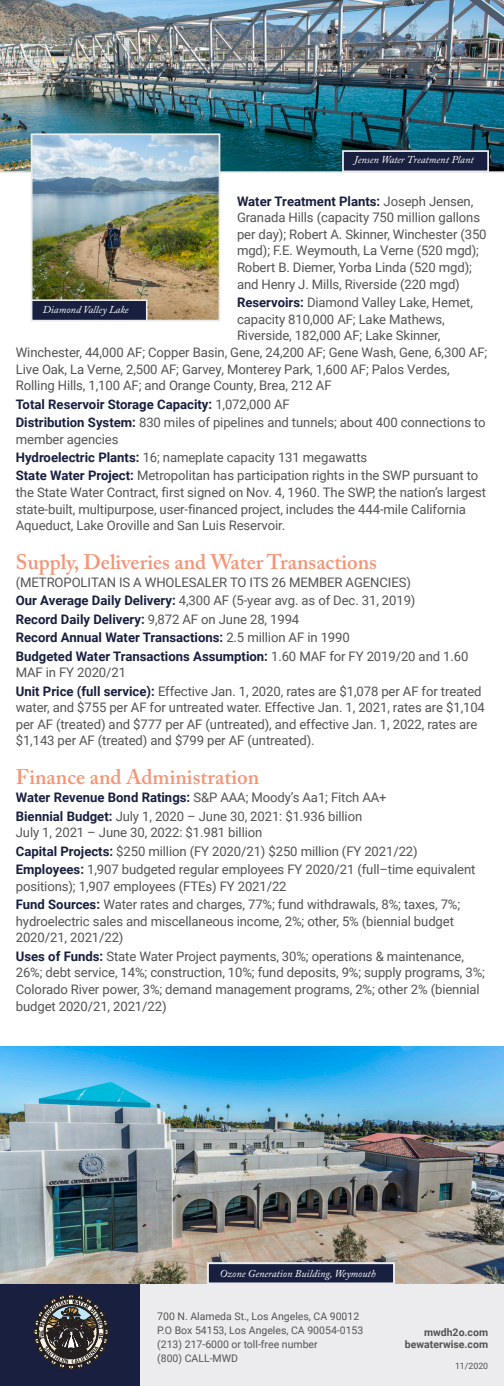
<style>
.page{position:relative;width:504px;height:1386px;background:#fff}
.page>*{position:absolute;margin:0;border:0;box-sizing:border-box;transform-origin:0 0}
.t1{font:600 21px "Adobe Caslon Pro";color:#f69476}
.t2{font:13.12px/16.6px "Roboto";letter-spacing:-.01em;color:#525352}
.t3{font:10.5px/14px "Roboto";color:#525352}
.t4{font:italic 10.5px "Adobe Caslon Pro";color:#fff}
.t5{font:700 10.5px/12.6px "Roboto";color:#525352;text-align:right}
.t6{font:8.75px "Roboto";color:#525352}
.s1{font-weight:700;color:#19203f}
</style>
<div class="page">
<img style="left:0;top:1047px;width:504px;height:237px">
<div style="left:0;top:1284px;width:140px;height:102px;background:#19203f"></div>
<div style="left:140px;top:1284px;width:364px;height:102px;background:#ececee"></div>
<svg style="left:32px;top:1293px;width:78px;height:78px"></svg>
<img style="left:0;top:0;width:504px;height:171px">
<div style="left:342px;top:150px;width:147px;height:22px;background:#19203f;border:2px solid #ebebec"></div>
<div style="left:207px;top:1262px;width:188px;height:22px;background:#19203f;border:2px solid #ebebec"></div>
<hr style="left:0;top:171px;width:504px;height:2px;background:#ebebec">
<img style="left:34px;top:136px;width:183px;height:182px">
<div style="left:31px;top:133px;width:189px;height:188px;border:2px solid #ebebec"></div>
<div style="left:31px;top:299px;width:117px;height:22px;background:#19203f;border:2px solid #ebebec"></div>
<p class="t4" style="left:354px;top:154px;width:121px">Jensen Water Treatment Plant</p>
<p class="t2" style="left:237px;top:192px;width:251px"><span class="s1">Water Treatment Plants:</span> Joseph Jensen, Granada Hills (capacity 750 million gallons per day); Robert A. Skinner, Winchester (350 mgd); F.E. Weymouth, La Verne (520 mgd); Robert B. Diemer, Yorba Linda (520 mgd); and Henry J. Mills, Riverside (220 mgd)</p>
<p class="t2" style="left:237px;top:294px;width:238px"><span class="s1">Reservoirs:</span> Diamond Valley Lake, Hemet,</p>
<p class="t2" style="left:237px;top:310px;width:209px">capacity 810,000 AF; Lake Mathews,</p>
<p class="t2" style="left:237px;top:327px;width:205px">Riverside, 182,000 AF; Lake Skinner,</p>
<p class="t2" style="left:16px;top:344px;width:473px">Winchester, 44,000 AF; Copper Basin, Gene, 24,200 AF; Gene Wash, Gene, 6,300 AF;</p>
<p class="t2" style="left:16px;top:360px;width:436px">Live Oak, La Verne, 2,500 AF; Garvey, Monterey Park, 1,600 AF; Palos Verdes,</p>
<p class="t2" style="left:16px;top:377px;width:317px">Rolling Hills, 1,100 AF; and Orange County, Brea, 212 AF</p>
<p class="t2" style="left:16px;top:394px;width:471px;line-height:18.4px"><span class="s1">Total Reservoir Storage Capacity:</span> 1,072,000 AF<br><span class="s1">Distribution System:</span> 830 miles of pipelines and tunnels; about 400 connections to</p>
<p class="t2" style="left:16px;top:429px;width:464px;line-height:18.4px">member agencies<br><span class="s1">Hydroelectric Plants:</span> 16; nameplate capacity 131 megawatts<br><span class="s1">State Water Project:</span> Metropolitan has participation rights in the SWP pursuant to</p>
<p class="t2" style="left:16px;top:484px;width:472px">the State Water Contract, first signed on Nov. 4, 1960. The SWP, the nation’s largest state-built, multipurpose, user-financed project, includes the 444-mile California<br>Aqueduct, Lake Oroville and San Luis Reservoir.</p>
<h1 class="t1" style="left:16px;top:549px;width:363px">Supply, Deliveries and Water Transactions</h1>
<p class="t2" style="left:16px;top:573px;width:454px;line-height:18.4px">(METROPOLITAN IS A WHOLESALER TO ITS 26 MEMBER AGENCIES)<br><span class="s1">Our Average Daily Delivery:</span> 4,300 AF (5-year avg. as of Dec. 31, 2019)<br><span class="s1">Record Daily Delivery:</span> 9,872 AF on June 28, 1994<br><span class="s1">Record Annual Water Transactions:</span> 2.5 million AF in 1990<br><span class="s1">Budgeted Water Transactions Assumption:</span> 1.60 MAF for FY 2019/20 and 1.60</p>
<p class="t2" style="left:16px;top:663px;width:467px;line-height:18.4px">MAF in FY 2020/21<br><span class="s1">Unit Price (full service):</span> Effective Jan. 1, 2020, rates are $1,078 per AF for treated</p>
<p class="t2" style="left:16px;top:699px;width:471px">water, and $755 per AF for untreated water. Effective Jan. 1, 2021, rates are $1,104 per AF (treated) and $777 per AF (untreated), and effective Jan. 1, 2022, rates are $1,143 per AF (treated) and $799 per AF (untreated).</p>
<h1 class="t1" style="left:16px;top:764px;width:245px">Finance and Administration</h1>
<p class="t2" style="left:16px;top:788px;width:372px;line-height:18.4px"><span class="s1">Water Revenue Bond Ratings:</span> S&amp;P AAA; Moody’s Aa1; Fitch AA+<br><span class="s1">Biennial Budget:</span> July 1, 2020 – June 30, 2021: $1.936 billion</p>
<p class="t2" style="left:16px;top:823px;width:461px;line-height:18.4px">July 1, 2021 – June 30, 2022: $1.981 billion<br><span class="s1">Capital Projects:</span> $250 million (FY 2020/21) $250 million (FY 2021/22)<br><span class="s1">Employees:</span> 1,907 budgeted regular employees FY 2020/21 (full–time equivalent</p>
<p class="t2" style="left:16px;top:876px;width:446px;line-height:18.4px">positions); 1,907 employees (FTEs) FY 2021/22<br><span class="s1">Fund Sources:</span> Water rates and charges, 77%; fund withdrawals, 8%; taxes, 7%;</p>
<p class="t2" style="left:16px;top:912px;width:440px">hydroelectric sales and miscellaneous income, 2%; other, 5% (biennial budget<br>2020/21, 2021/22)</p>
<p class="t2" style="left:16px;top:947px;width:471px"><span class="s1">Uses of Funds:</span> State Water Project payments, 30%; operations &amp; maintenance, 26%; debt service, 14%; construction, 10%; fund deposits, 9%; supply programs, 3%; Colorado River power, 3%; demand management programs, 2%; other 2% (biennial budget 2020/21, 2021/22)</p>
<p class="t4" style="left:43px;top:303px;width:87px">Diamond Valley Lake</p>
<p class="t4" style="left:220px;top:1267px;width:157px">Ozone Generation Building, Weymouth</p>
<p class="t3" style="left:157px;top:1309px;width:208px">700 N. Alameda St., Los Angeles, CA 90012<br>P.O Box 54153, Los Angeles, CA 90054-0153 (213) 217-6000 or toll-free number<br>(800) CALL-MWD</p>
<p class="t5" style="left:405px;top:1325px;width:85px">mwdh2o.com bewaterwise.com</p>
<p class="t6" style="left:455px;top:1360px;width:35px">11/2020</p>
</div>
